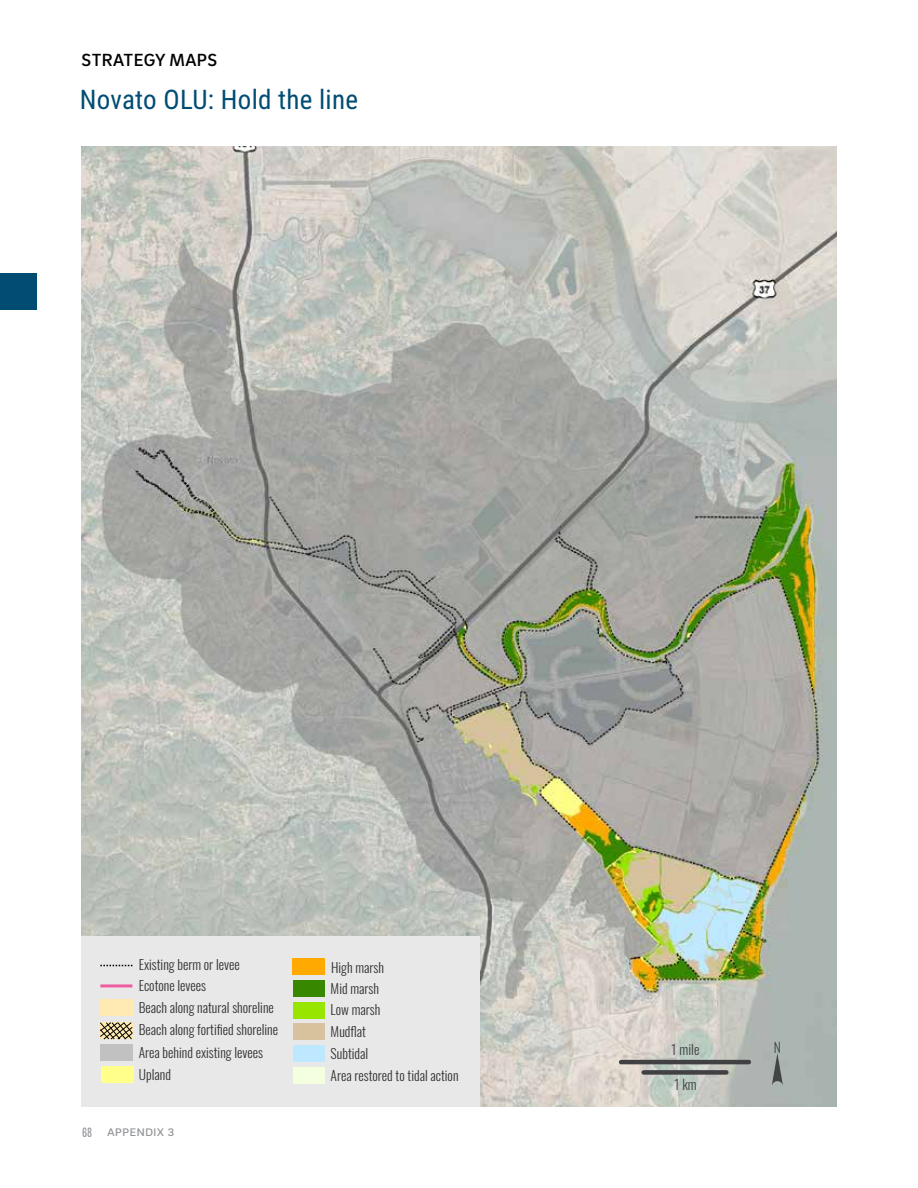
<style>
.page{position:relative;width:918px;height:1188px;background:#fff}
.page>*{position:absolute;margin:0;border:0;box-sizing:border-box;transform-origin:0 0}
.t1{font:27px "Roboto Condensed";letter-spacing:.01em;color:#014c73}
.t2{font:500 18px "Brix Sans";letter-spacing:.025em;color:#000}
.t3{font:15px "Brix Sans";color:#939598}
.t4{font:300 13.8px "Oswald";color:#414042}
.t5{font:300 13.5px/22.8px "Oswald";color:#333}
.s1{font-family:"Chartwell Bars";font-size:13.5px}
</style>
<div class="page">
<div style="left:0;top:273px;width:37px;height:37px;background:#014c73"></div>
<img style="left:81px;top:147px;width:756px;height:960px">
<div style="left:81px;top:936px;width:399px;height:171px;background:#e8e8e8"></div>
<div style="left:293px;top:958px;width:32px;height:17px;background:#ffa901"></div>
<div style="left:101px;top:1066px;width:32px;height:17px;background:#ffff89"></div>
<div style="left:101px;top:999px;width:32px;height:16px;background:#ffeab3"></div>
<div style="left:101px;top:1044px;width:32px;height:17px;background:#c1c1c1"></div>
<hr style="left:100px;top:984px;width:32px;height:3px;background:#ef5ba1">
<svg style="left:100px;top:965px;width:32px;height:1px"></svg>
<div style="left:293px;top:1002px;width:32px;height:17px;background:#98e500"></div>
<div style="left:293px;top:1045px;width:32px;height:17px;background:#bee8ff"></div>
<div style="left:293px;top:980px;width:32px;height:17px;background:#378700"></div>
<div style="left:293px;top:1024px;width:32px;height:16px;background:#d8c29d"></div>
<div style="left:293px;top:1067px;width:32px;height:17px;background:#f4ffdf"></div>
<svg style="left:100px;top:1022px;width:33px;height:18px"></svg>
<svg style="left:772px;top:1053px;width:11px;height:32px"></svg>
<hr style="left:621px;top:1060px;width:128px;height:4px;background:#414042">
<div style="left:644px;top:1070px;width:82px;height:5px;background:#414042"></div>
<h2 class="t2" style="left:81px;top:48px;width:137px">STRATEGY MAPS</h2>
<h1 class="t1" style="left:80px;top:80px;width:280px">Novato OLU: Hold the line</h1>
<p class="t5" style="left:139px;top:954px;width:103px">Existing berm or levee</p>
<p class="t5" style="left:139px;top:974px;width:69px">Ecotone levees</p>
<p class="t5" style="left:139px;top:996px;width:141px">Beach along natural shoreline<br>Beach along fortified shoreline<br>Area behind existing levees</p>
<p class="t5" style="left:139px;top:1064px;width:34px">Upland</p>
<p class="t3" style="left:82px;top:1121px;width:94px"><span class="s1">68</span> appendix 3</p>
<p class="t5" style="left:331px;top:956px;width:54px">High marsh</p>
<p class="t5" style="left:331px;top:977px;width:50px">Mid marsh</p>
<p class="t5" style="left:331px;top:1020px;width:37px">Mudflat</p>
<p class="t5" style="left:331px;top:1064px;width:129px">Area restored to tidal action</p>
<p class="t5" style="left:331px;top:999px;width:51px">Low marsh</p>
<p class="t5" style="left:331px;top:1042px;width:39px">Subtidal</p>
<p class="t4" style="left:671px;top:1041px;width:30px">1 mile</p>
<p class="t4" style="left:674px;top:1075px;width:25px">1 km</p>
<p class="t4" style="left:774px;top:1038px;width:9px">N</p>
</div>
